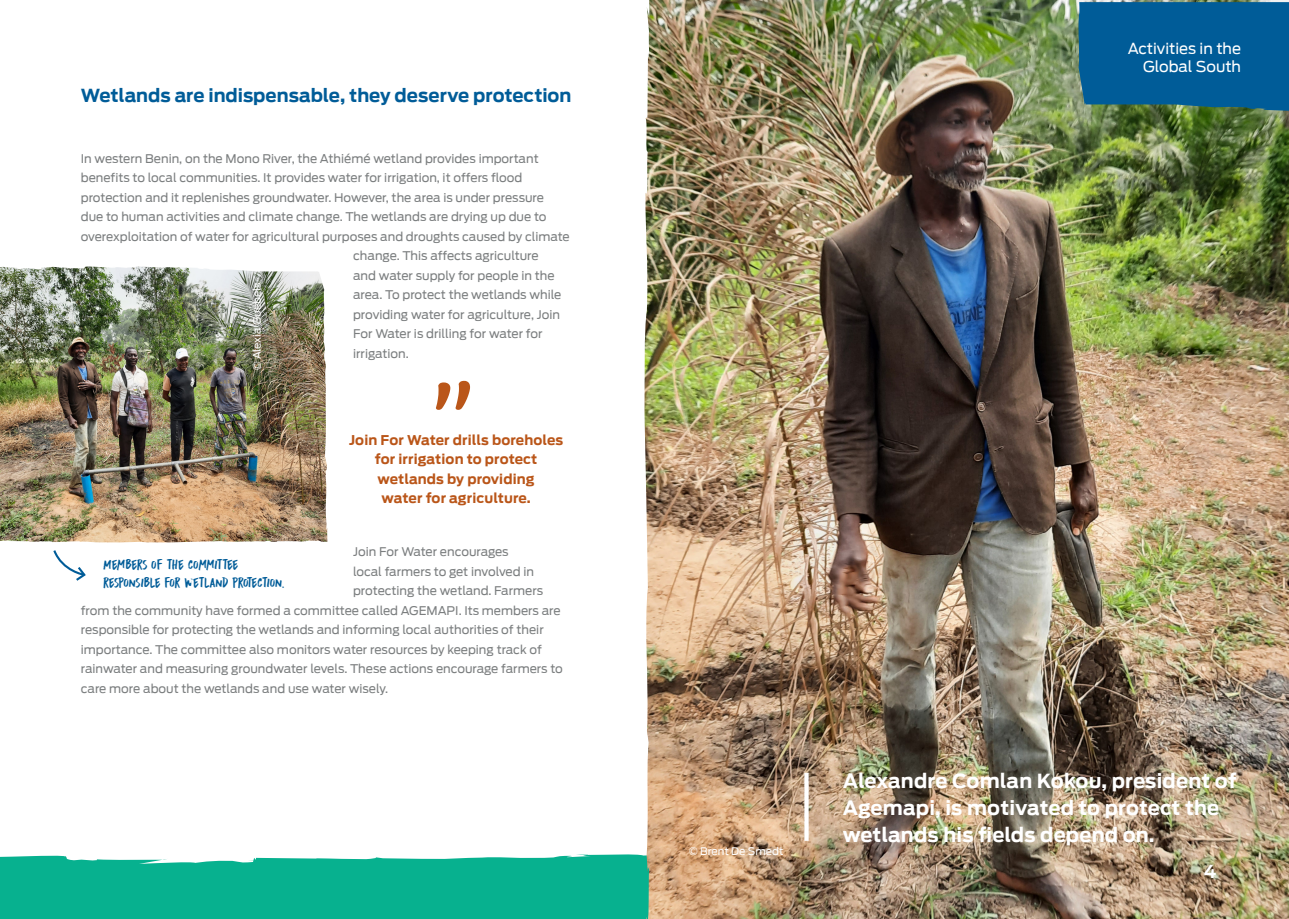
<style>
.page{position:relative;width:1289px;height:919px;background:#fff}
.page>*{position:absolute;margin:0;border:0;box-sizing:border-box;transform-origin:0 0}
.t1{font:80.7px "Bello Script";color:#ba5619}
.Subtitel_1{font:700 19.5px/27px "Antenna";letter-spacing:.01em;color:#fff}
.t2{font:700 18px "Antenna";color:#005c98}
.t3{font:700 18px "Antenna";color:#fff}
.t4{font:15px/18px "Antenna";color:#fff;text-align:right}
.Subtitel_2{font:700 13.5px "Antenna";letter-spacing:.01em;color:#ba5619}
.t5{font:13.5px "DK Buntaro";letter-spacing:-.035em;color:#005c98}
.lopende_teksten{font:12px "Antenna";color:#7b7e7f}
.t6{font:10.5px "Antenna";color:#fff}
</style>
<div class="page">
<svg style="left:0;top:854px;width:643px;height:64px;fill:#07b18f"></svg>
<img style="left:643px;top:0;width:645px;height:918px">
<img style="left:0;top:266px;width:327px;height:276px">
<svg style="left:53px;top:550px;width:33px;height:31px"></svg>
<svg style="left:804px;top:772px;width:4px;height:68px"></svg>
<svg style="left:1077px;top:2px;width:211px;height:109px"></svg>
<p class="t2" style="left:81px;top:85px;width:492px">Wetlands are indispensable, they deserve protection</p>
<p class="lopende_teksten" style="left:81px;top:151px;width:459px">In western Benin, on the Mono River, the Athiémé wetland provides important</p>
<p class="lopende_teksten" style="left:81px;top:171px;width:443px">benefits to local communities. It provides water for irrigation, it offers flood</p>
<p class="lopende_teksten" style="left:81px;top:190px;width:465px">protection and it replenishes groundwater. However, the area is under pressure</p>
<p class="lopende_teksten" style="left:81px;top:210px;width:467px">due to human activities and climate change. The wetlands are drying up due to</p>
<p class="lopende_teksten" style="left:81px;top:229px;width:490px">overexploitation of water for agricultural purposes and droughts caused by climate</p>
<p class="lopende_teksten" style="left:353px;top:249px;width:187px">change. This affects agriculture</p>
<p class="lopende_teksten" style="left:353px;top:268px;width:203px">and water supply for people in the</p>
<p class="lopende_teksten" style="left:353px;top:288px;width:210px">area. To protect the wetlands while</p>
<p class="lopende_teksten" style="left:353px;top:307px;width:208px">providing water for agriculture, Join</p>
<p class="lopende_teksten" style="left:353px;top:327px;width:191px">For Water is drilling for water for</p>
<p class="lopende_teksten" style="left:353px;top:346px;width:57px">irrigation.</p>
<p class="t6" style="left:251px;top:370px;width:90px;rotate:-90deg">© Alexia Guebels</p>
<p class="t1" style="left:423px;top:351px;width:45px">"</p>
<p class="Subtitel_2" style="left:349px;top:431px;width:216px">Join For Water drills boreholes</p>
<p class="Subtitel_2" style="left:375px;top:451px;width:164px">for irrigation to protect</p>
<p class="Subtitel_2" style="left:377px;top:470px;width:159px">wetlands by providing</p>
<p class="Subtitel_2" style="left:381px;top:490px;width:151px">water for agriculture.</p>
<p class="lopende_teksten" style="left:353px;top:544px;width:157px">Join For Water encourages</p>
<p class="lopende_teksten" style="left:353px;top:564px;width:182px">local farmers to get involved in</p>
<p class="lopende_teksten" style="left:353px;top:583px;width:192px">protecting the wetland. Farmers</p>
<p class="lopende_teksten" style="left:81px;top:603px;width:481px">from the community have formed a committee called AGEMAPI. Its members are</p>
<p class="lopende_teksten" style="left:81px;top:622px;width:464px">responsible for protecting the wetlands and informing local authorities of their</p>
<p class="lopende_teksten" style="left:81px;top:642px;width:463px">importance. The committee also monitors water resources by keeping track of</p>
<p class="lopende_teksten" style="left:81px;top:661px;width:483px">rainwater and measuring groundwater levels. These actions encourage farmers to</p>
<p class="lopende_teksten" style="left:81px;top:681px;width:309px">care more about the wetlands and use water wisely.</p>
<p class="t5" style="left:103px;top:556px;width:137px">MEMBERS OF THE COMMITTEE</p>
<p class="t5" style="left:103px;top:574px;width:183px">RESPONSIBLE FOR WETLAND PROTECTION.</p>
<p class="t4" style="left:1127px;top:40px;width:115px">Activities in the<br>Global South</p>
<p class="t6" style="left:689px;top:845px;width:96px">© Brent De Smedt</p>
<p class="Subtitel_1" style="left:842px;top:767px;width:395px">Alexandre Comlan Kokou, president of<br>Agemapi, is motivated to protect the wetlands his fields depend on.</p>
<p class="t3" style="left:1203px;top:860px;width:14px">4</p>
</div>
